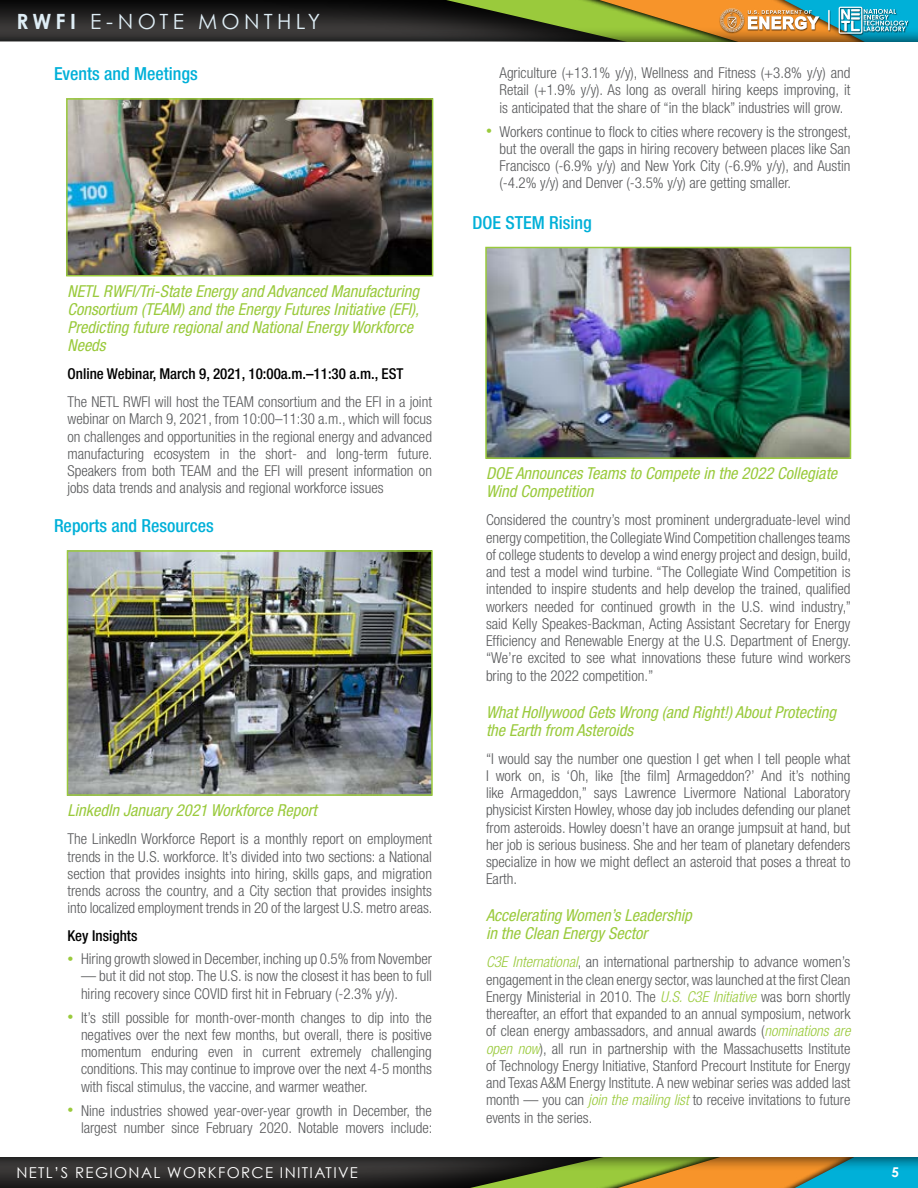
<style>
.page{position:relative;width:918px;height:1188px;background:#fff}
.page>*{position:absolute;margin:0;border:0;box-sizing:border-box;transform-origin:0 0}
.t1{font:21px "Century Gothic";letter-spacing:.205em;color:#dfeef6}
.t2{font:500 condensed 18px "Helvetica Neue LT Std";color:#00b0d8}
.t3{font:italic condensed 16.5px/18px "Helvetica Neue LT Std";color:#9aca3c}
.t4{font:300 condensed 15px/17.2px "Helvetica Neue LT Std";color:#58595b;text-align:justify}
.t5{font:500 condensed 15px "Helvetica Neue LT Std";color:#000}
.t6{font:15px "Century Gothic";letter-spacing:.09em;color:#fff}
.t7{font:700 13.5px "Century Gothic";color:#fff}
.s1{font-weight:700}
.s2{font-size:12px;color:#9aca3c}
.s3{font-style:italic;color:#9aca3c}
</style>
<div class="page">
<svg style="left:70px;top:1172px;width:507px;height:16px;background:#333924"></svg>
<svg style="left:581px;top:1172px;width:337px;height:16px;background:#90a163"></svg>
<svg style="left:70px;top:0;width:507px;height:27px;background:#2e3420"></svg>
<svg style="left:581px;top:0;width:337px;height:27px;background:#a1a24f"></svg>
<div style="left:0;top:27px;width:918px;height:1145px;background:#000;opacity:.6"></div>
<div style="left:0;top:42px;width:918px;height:1115px;background:#fff"></div>
<div style="left:720px;top:7px;width:190px;height:28px;background:#000;opacity:.6"></div>
<svg style="left:839px;top:7px;width:69px;height:27px;background:#55b3c9"></svg>
<svg style="left:828px;top:11px;width:2px;height:19px"></svg>
<svg style="left:720px;top:8px;width:100px;height:24px"></svg>
<img style="left:69px;top:101px;width:361px;height:172px">
<div style="left:66px;top:98px;width:367px;height:178px;border:2px solid #9aca3c"></div>
<img style="left:70px;top:553px;width:360px;height:240px">
<div style="left:67px;top:550px;width:366px;height:246px;border:2px solid #9aca3c"></div>
<img style="left:488px;top:250px;width:360px;height:206px">
<div style="left:485px;top:247px;width:366px;height:212px;border:2px solid #9aca3c"></div>
<h1 class="t1" style="left:16px;top:8px;width:305px"><span class="s1">RWFI</span> E-NOTE MONTHLY</h1>
<p class="t2" style="left:54px;top:63px;width:145px">Events and Meetings</p>
<p class="t3" style="left:68px;top:282px;width:353px">NETL RWFI/Tri-State Energy and Advanced Manufacturing Consortium (TEAM) and the Energy Futures Initiative (EFI), Predicting future regional and National Energy Workforce Needs</p>
<p class="t5" style="left:68px;top:365px;width:337px">Online Webinar, March 9, 2021, 10:00a.m.–11:30 a.m., EST</p>
<p class="t4" style="left:68px;top:393px;width:367px">The NETL RWFI will host the TEAM consortium and the EFI in a joint webinar on March 9, 2021, from 10:00–11:30 a.m., which will focus on challenges and opportunities in the regional energy and advanced manufacturing ecosystem in the short- and long-term future.<br>Speakers from both TEAM and the EFI will present information on jobs data trends and analysis and regional workforce issues</p>
<p class="t2" style="left:54px;top:515px;width:161px">Reports and Resources</p>
<p class="t3" style="left:68px;top:802px;width:251px">LinkedIn January 2021 Workforce Report</p>
<p class="t4" style="left:68px;top:830px;width:367px">The LinkedIn Workforce Report is a monthly report on employment trends in the U.S. workforce. It’s divided into two sections: a National section that provides insights into hiring, skills gaps, and migration trends across the country, and a City section that provides insights into localized employment trends in 20 of the largest U.S. metro areas.</p>
<p class="t5" style="left:68px;top:927px;width:71px">Key Insights</p>
<p class="t4" style="left:68px;top:950px;width:366px"><span class="s2">•</span> Hiring growth slowed in December, inching up 0.5% from November</p>
<p class="t4" style="left:81px;top:967px;width:352px">— but it did not stop. The U.S. is now the closest it has been to full hiring recovery since COVID first hit in February (-2.3% y/y).</p>
<p class="t4" style="left:81px;top:1008px;width:353px;text-indent:-14px"><span class="s2">•</span> It’s still possible for month-over-month changes to dip into the negatives over the next few months, but overall, there is positive momentum enduring even in current extremely challenging conditions. This may continue to improve over the next 4-5 months with fiscal stimulus, the vaccine, and warmer weather.</p>
<p class="t4" style="left:68px;top:1101px;width:367px;text-align:right"><span class="s2">•</span> Nine industries showed year-over-year growth in December, the largest number since February 2020. Notable movers include:</p>
<p class="t4" style="left:500px;top:64px;width:353px">Agriculture (+13.1% y/y), Wellness and Fitness (+3.8% y/y) and Retail (+1.9% y/y). As long as overall hiring keeps improving, it is anticipated that the share of “in the black” industries will grow.</p>
<p class="t4" style="left:500px;top:123px;width:353px;text-indent:-14px"><span class="s2">•</span> Workers continue to flock to cities where recovery is the strongest, but the overall the gaps in hiring recovery between places like San Francisco (-6.9% y/y) and New York City (-6.9% y/y), and Austin (-4.2% y/y) and Denver (-3.5% y/y) are getting smaller.</p>
<p class="t2" style="left:472px;top:212px;width:121px">DOE STEM Rising</p>
<p class="t3" style="left:486px;top:465px;width:353px">DOE Announces Teams to Compete in the 2022 Collegiate<br>Wind Competition</p>
<p class="t4" style="left:486px;top:511px;width:367px">Considered the country’s most prominent undergraduate-level wind energy competition, the Collegiate Wind Competition challenges teams of college students to develop a wind energy project and design, build, and test a model wind turbine. “The Collegiate Wind Competition is intended to inspire students and help develop the trained, qualified workers needed for continued growth in the U.S. wind industry,” said Kelly Speakes-Backman, Acting Assistant Secretary for Energy Efficiency and Renewable Energy at the U.S. Department of Energy. “We’re excited to see what innovations these future wind workers bring to the 2022 competition.”</p>
<p class="t3" style="left:486px;top:703px;width:352px">What Hollywood Gets Wrong (and Right!) About Protecting the Earth from Asteroids</p>
<p class="t4" style="left:486px;top:750px;width:366px">“I would say the number one question I get when I tell people what I work on, is ‘Oh, like [the film] Armageddon?’ And it’s nothing like Armageddon,” says Lawrence Livermore National Laboratory physicist Kirsten Howley, whose day job includes defending our planet from asteroids. Howley doesn’t have an orange jumpsuit at hand, but her job is serious business. She and her team of planetary defenders specialize in how we might deflect an asteroid that poses a threat to Earth.</p>
<p class="t3" style="left:486px;top:907px;width:207px">Accelerating Women’s Leadership in the Clean Energy Sector</p>
<p class="t4" style="left:486px;top:953px;width:366px"><span class="s3">C3E International</span>, an international partnership to advance women’s engagement in the clean energy sector, was launched at the first Clean Energy Ministerial in 2010. The <span class="s3">U.S. C3E Initiative</span> was born shortly thereafter, an effort that expanded to an annual symposium, network of clean energy ambassadors, and annual awards (<span class="s3">nominations are open now</span>), all run in partnership with the Massachusetts Institute of Technology Energy Initiative, Stanford Precourt Institute for Energy and Texas A&amp;M Energy Institute. A new webinar series was added last month — you can <span class="s3">join the mailing list</span> to receive invitations to future events in the series.</p>
<p class="t6" style="left:16px;top:1163px;width:343px">NETL’S REGIONAL WORKFORCE INITIATIVE</p>
<p class="t7" style="left:892px;top:1164px;width:9px">5</p>
</div>
